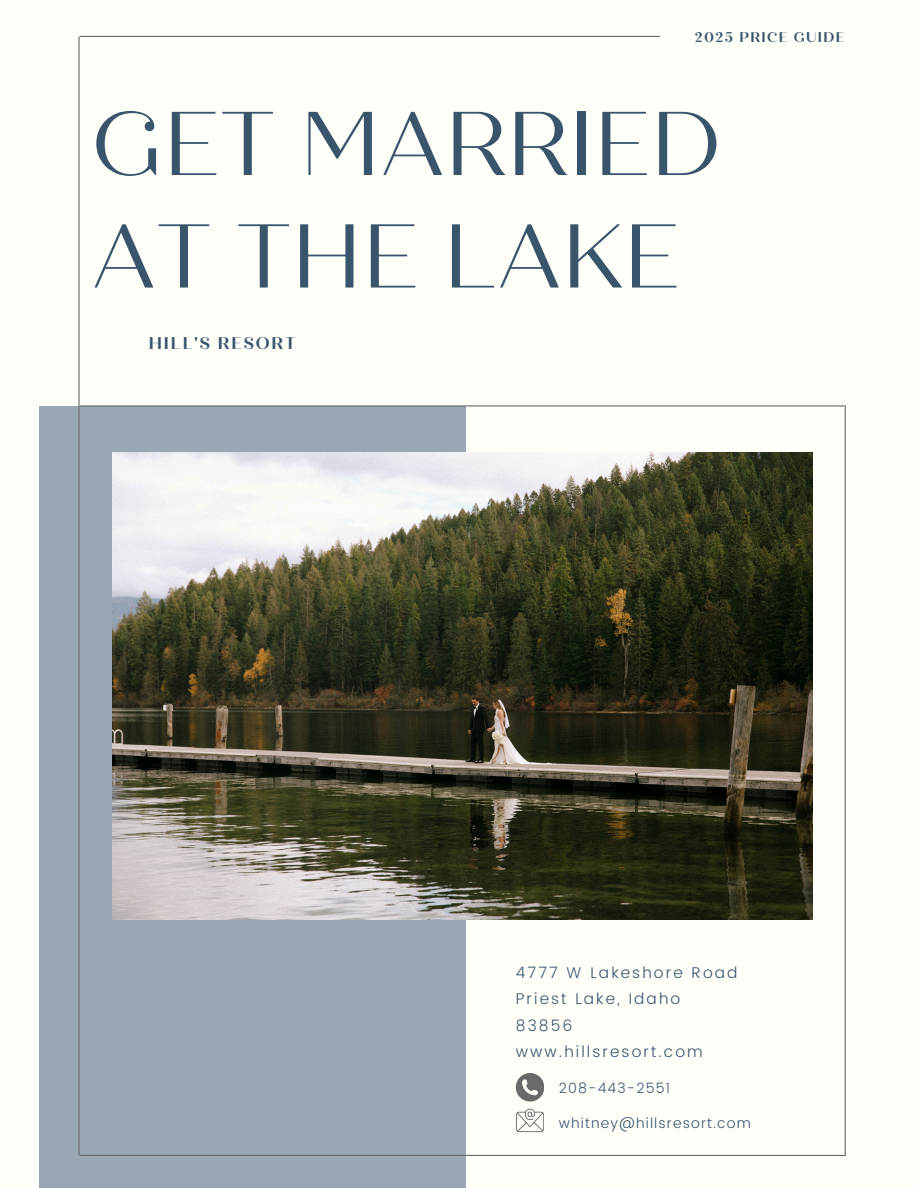
<style>
.page{position:relative;width:918px;height:1188px;background:#fffffa}
.page>*{position:absolute;margin:0;border:0;box-sizing:border-box;transform-origin:0 0}
.t1{font:90.3px/112.5px "Quiche Display";color:#39556b}
.t2{font:700 16.95px "Quiche Display";letter-spacing:.11em;color:#39556b}
.t3{font:300 15.45px/26.4px "Poppins";letter-spacing:.135em;color:#39556b}
.t4{font:300 14.1px "Poppins";letter-spacing:.08em;color:#39556b}
.t5{font:700 14.1px "Quiche Display";letter-spacing:.1em;color:#39556b}
</style>
<div class="page">
<hr style="left:80px;top:36px;width:580px;height:1px;background:#696969">
<div style="left:39px;top:406px;width:427px;height:782px;background:#98a7b3"></div>
<hr style="left:78px;top:37px;width:2px;height:1118px;background:#696969">
<hr style="left:845px;top:405px;width:1px;height:751px;background:#696969">
<hr style="left:80px;top:405px;width:765px;height:2px;background:#696969">
<hr style="left:80px;top:1155px;width:766px;height:1px;background:#696969">
<svg style="left:516px;top:1073px;width:28px;height:28px"></svg>
<svg style="left:516px;top:1109px;width:28px;height:23px"></svg>
<img style="left:113px;top:453px;width:699px;height:467px">
<h1 class="t5" style="left:695px;top:28px;width:151px">2025 PRICE GUIDE</h1>
<p class="t1" style="left:92px;top:89px;width:631px">GET MARRIED<br>AT THE LAKE</p>
<h2 class="t2" style="left:149px;top:333px;width:148px">HILL'S RESORT</h2>
<h4 class="t3" style="left:516px;top:959px;width:223px">4777 W Lakeshore Road<br>Priest Lake, Idaho<br>83856 www.hillsresort.com</h4>
<p class="t4" style="left:559px;top:1080px;width:112px">208-443-2551</p>
<p class="t4" style="left:559px;top:1115px;width:194px">whitney@hillsresort.com</p>
</div>
